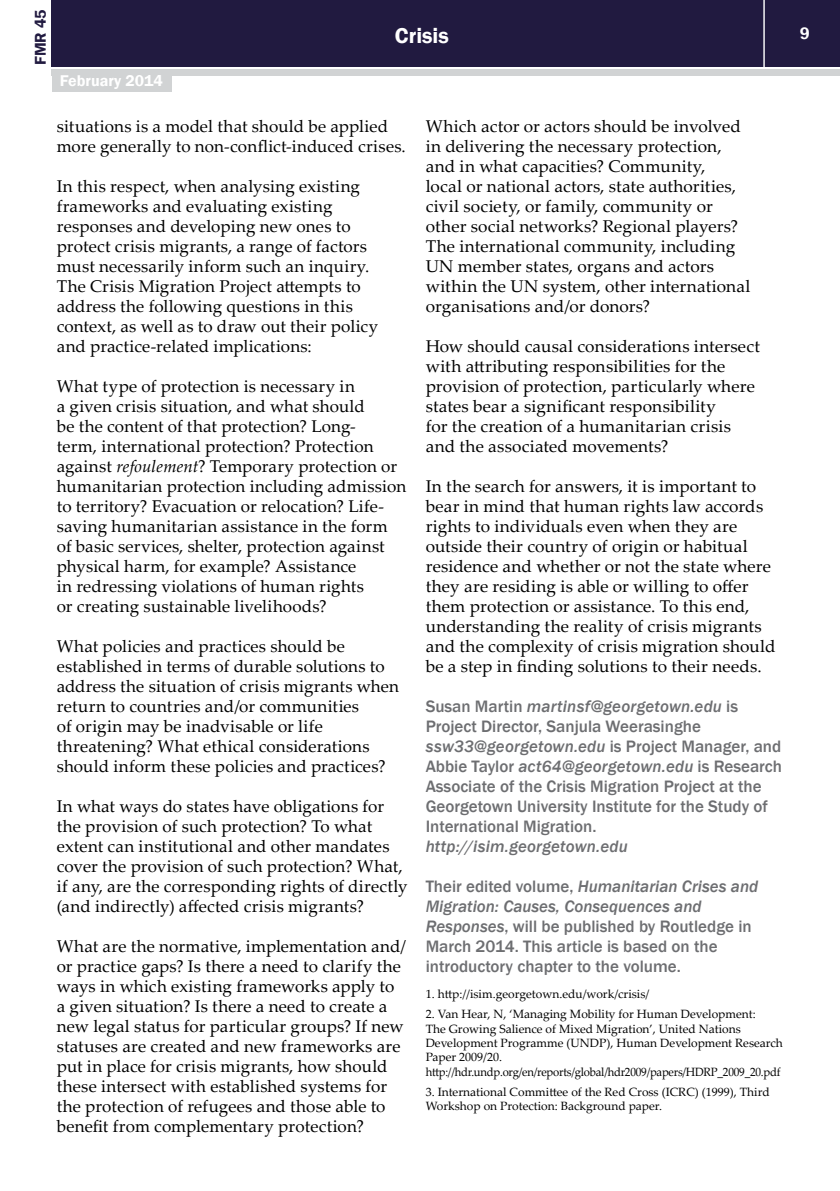
<style>
.page{position:relative;width:840px;height:1191px;background:#fff}
.page>*{position:absolute;margin:0;border:0;box-sizing:border-box;transform-origin:0 0}
.t1{font:600 22px "Franklin Gothic";color:#fff}
.t2{font:17px/20px "Palatino Linotype";letter-spacing:.01em;color:#000}
.t3{font:500 17px/20px "Franklin Gothic";color:#6d6e71}
.t4{font:italic 500 17px "Franklin Gothic";letter-spacing:.01em;color:#6d6e71}
.t5{font:600 17px "Franklin Gothic";color:#fff}
.t6{font:600 16px "Franklin Gothic";color:#fff}
.t7{font:600 16px "Franklin Gothic";color:#211a40}
.t8{font:12px/14.4px "Palatino Linotype";color:#000}
.s1{font-style:italic}
</style>
<div class="page">
<div style="left:52px;top:0;width:787px;height:66px;background:#211a40"></div>
<div style="left:52px;top:69px;width:787px;height:6px;background:#d1d3d4"></div>
<hr style="left:763px;top:0;width:1px;height:68px;background:#fff">
<div style="left:52px;top:74px;width:119px;height:18px;background:#d1d3d4"></div>
<p class="t7" style="left:31px;top:65px;width:57px;rotate:-90deg">FMR 45</p>
<p class="t1" style="left:394px;top:22px;width:55px">Crisis</p>
<p class="t5" style="left:799px;top:23px;width:11px">9</p>
<p class="t6" style="left:60px;top:71px;width:105px">February 2014</p>
<p class="t2" style="left:57px;top:116px;width:350px">situations is a model that should be applied more generally to non-conflict-induced crises.</p>
<p class="t2" style="left:57px;top:176px;width:323px">In this respect, when analysing existing frameworks and evaluating existing responses and developing new ones to protect crisis migrants, a range of factors must necessarily inform such an inquiry.<br>The Crisis Migration Project attempts to address the following questions in this context, as well as to draw out their policy and practice-related implications:</p>
<p class="t2" style="left:57px;top:375px;width:351px">What type of protection is necessary in<br>a given crisis situation, and what should<br>be the content of that protection? Long-<br>term, international protection? Protection against <span class="s1">refoulement</span>? Temporary protection or humanitarian protection including admission to territory? Evacuation or relocation? Life&shy;saving humanitarian assistance in the form of basic services, shelter, protection against physical harm, for example? Assistance<br>in redressing violations of human rights<br>or creating sustainable livelihoods?</p>
<p class="t2" style="left:57px;top:635px;width:344px">What policies and practices should be established in terms of durable solutions to address the situation of crisis migrants when return to countries and/or communities<br>of origin may be inadvisable or life threatening? What ethical considerations should inform these policies and practices?</p>
<p class="t2" style="left:57px;top:795px;width:352px">In what ways do states have obligations for the provision of such protection? To what extent can institutional and other mandates cover the provision of such protection? What, if any, are the corresponding rights of directly (and indirectly) affected crisis migrants?</p>
<p class="t2" style="left:57px;top:935px;width:350px">What are the normative, implementation and/ or practice gaps? Is there a need to clarify the ways in which existing frameworks apply to a given situation? Is there a need to create a new legal status for particular groups? If new statuses are created and new frameworks are put in place for crisis migrants, how should these intersect with established systems for the protection of refugees and those able to benefit from complementary protection?</p>
<p class="t2" style="left:425px;top:116px;width:326px">Which actor or actors should be involved in delivering the necessary protection, and in what capacities? Community,<br>local or national actors, state authorities, civil society, or family, community or other social networks? Regional players?<br>The international community, including UN member states, organs and actors within the UN system, other international organisations and/or donors?</p>
<p class="t2" style="left:425px;top:335px;width:335px">How should causal considerations intersect with attributing responsibilities for the provision of protection, particularly where states bear a significant responsibility<br>for the creation of a humanitarian crisis and the associated movements?</p>
<p class="t2" style="left:425px;top:475px;width:351px">In the search for answers, it is important to bear in mind that human rights law accords rights to individuals even when they are outside their country of origin or habitual residence and whether or not the state where they are residing is able or willing to offer them protection or assistance. To this end, understanding the reality of crisis migrants and the complexity of crisis migration should be a step in finding solutions to their needs.</p>
<p class="t3" style="left:425px;top:697px;width:358px">Susan Martin <span class="s1">martinsf@georgetown.edu</span> is Project Director, Sanjula Weerasinghe <span class="s1">ssw33@georgetown.edu</span> is Project Manager, and Abbie Taylor <span class="s1">act64@georgetown.edu</span> is Research Associate of the Crisis Migration Project at the Georgetown University Institute for the Study of International Migration.</p>
<p class="t4" style="left:425px;top:836px;width:203px">http://isim.georgetown.edu</p>
<p class="t3" style="left:425px;top:876px;width:334px">Their edited volume, <span class="s1">Humanitarian Crises and Migration: Causes, Consequences and Responses</span>, will be published by Routledge in March 2014. This article is based on the introductory chapter to the volume.</p>
<p class="t8" style="left:425px;top:986px;width:225px">1. http://isim.georgetown.edu/work/crisis/</p>
<p class="t8" style="left:425px;top:1006px;width:358px">2. Van Hear, N, ‘Managing Mobility for Human Development:<br>The Growing Salience of Mixed Migration’, United Nations Development Programme (UNDP), Human Development Research Paper 2009/20. http://hdr.undp.org/en/reports/global/hdr2009/papers/HDRP_2009_20.pdf</p>
<p class="t8" style="left:425px;top:1084px;width:345px">3. International Committee of the Red Cross (ICRC) (1999), Third<br>Workshop on Protection: Background paper.</p>
</div>
